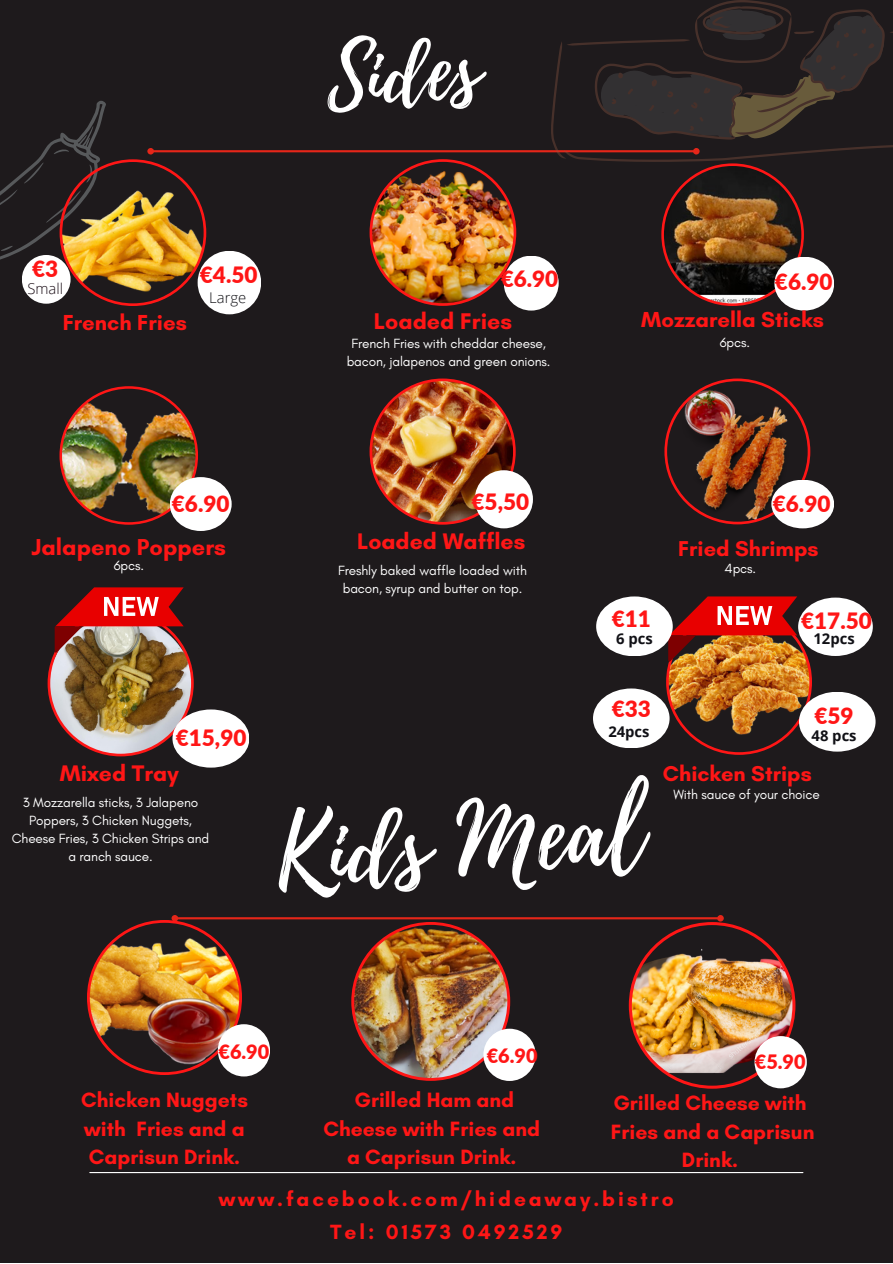
<style>
.page{position:relative;width:893px;height:1264px;background:#fff}
.page>*{position:absolute;margin:0;border:0;box-sizing:border-box;transform-origin:0 0}
.t1{font:96.9px "Playlist Script";color:#fff}
.t2{font:83.85px "Playlist Script";color:#fff}
.t3{font:700 23.4px "Glacial Indifference";color:#ff1616}
.t4{font:700 23.1px "Glacial Indifference";color:#ff1616}
.t5{font:700 22.95px "Glacial Indifference";color:#ff1616}
.t6{font:900 22.5px "Lato";color:#ff1616}
.t7{font:700 22.05px "Glacial Indifference";color:#ff1616}
.t8{font:700 21.9px "Glacial Indifference";color:#ff1616}
.t9{font:700 21.15px/28.7px "Glacial Indifference";color:#ff1616;text-align:center}
.t10{font:700 21px "Glacial Indifference";letter-spacing:.14em;color:#ff1616}
.t11{font:900 19.8px "Lato";color:#ff1616}
.t12{font:700 14.85px "Open Sans";color:#111116}
.t13{font:300 14.85px "Open Sans";color:#1b0e17}
.t14{font:300 14.85px "Open Sans";color:#111116}
.t15{font:13.5px/18px "Glacial Indifference";letter-spacing:-.01em;color:#fff;text-align:center}
</style>
<div class="page">
<div style="left:0;top:0;width:892px;height:1262px;background:#1e1a1c"></div>
<hr style="left:90px;top:1171px;width:712px;height:2px;background:#fff">
<svg style="left:707px;top:0;width:185px;height:148px"></svg>
<svg style="left:0;top:10px;width:884px;height:296px"></svg>
<img style="left:59px;top:386px;width:139px;height:138px">
<img style="left:369px;top:378px;width:146px;height:146px">
<div style="left:774px;top:257px;width:60px;height:53px;background:#fff;border-radius:50%"></div>
<div style="left:503px;top:256px;width:55px;height:54px;background:#fff;border-radius:50%"></div>
<div style="left:198px;top:251px;width:63px;height:63px;background:#fff;border-radius:50%"></div>
<img style="left:664px;top:378px;width:146px;height:146px">
<div style="left:771px;top:479px;width:63px;height:49px;background:#fff;border-radius:50%"></div>
<div style="left:475px;top:470px;width:58px;height:58px;background:#fff;border-radius:50%"></div>
<div style="left:170px;top:477px;width:62px;height:54px;background:#fff;border-radius:50%"></div>
<div style="left:754px;top:1036px;width:52px;height:52px;background:#fff;border-radius:50%"></div>
<div style="left:22px;top:255px;width:49px;height:49px;background:#fff;border-radius:50%"></div>
<img style="left:87px;top:915px;width:708px;height:173px">
<div style="left:483px;top:1028px;width:52px;height:52px;background:#fff;border-radius:50%"></div>
<div style="left:172px;top:709px;width:77px;height:58px;background:#fff;border-radius:50%"></div>
<img style="left:48px;top:587px;width:146px;height:169px">
<img style="left:666px;top:596px;width:146px;height:158px">
<div style="left:596px;top:596px;width:76px;height:60px;background:#fff;border-radius:50%"></div>
<div style="left:798px;top:597px;width:74px;height:59px;background:#fff;border-radius:50%"></div>
<div style="left:593px;top:688px;width:76px;height:60px;background:#fff;border-radius:50%"></div>
<div style="left:798px;top:691px;width:77px;height:60px;background:#fff;border-radius:50%"></div>
<p class="t6" style="left:32px;top:255px;width:28px">€3</p>
<p class="t13" style="left:27px;top:278px;width:37px">Small</p>
<p class="t2" style="left:322px;top:18px;width:156px;rotate:-4deg">Sides</p>
<p class="t6" style="left:200px;top:261px;width:59px">€4.50</p>
<p class="t6" style="left:500px;top:265px;width:59px">€6.90</p>
<p class="t6" style="left:775px;top:268px;width:59px">€6.90</p>
<p class="t14" style="left:209px;top:287px;width:39px">Large</p>
<p class="t7" style="left:63px;top:309px;width:126px">French Fries</p>
<p class="t4" style="left:374px;top:307px;width:140px">Loaded Fries</p>
<p class="t15" style="left:347px;top:334px;width:205px">French Fries with cheddar cheese, bacon, jalapenos and green onions.</p>
<p class="t7" style="left:641px;top:306px;width:184px">Mozzarella Sticks</p>
<p class="t15" style="left:719px;top:333px;width:32px">6pcs.</p>
<p class="t6" style="left:172px;top:489px;width:59px">€6.90</p>
<p class="t6" style="left:471px;top:487px;width:59px">€5,50</p>
<p class="t6" style="left:772px;top:489px;width:59px">€6.90</p>
<p class="t5" style="left:357px;top:527px;width:170px">Loaded Waffles</p>
<p class="t8" style="left:678px;top:535px;width:142px">Fried Shrimps</p>
<p class="t3" style="left:31px;top:533px;width:196px">Jalapeno Poppers</p>
<p class="t15" style="left:114px;top:556px;width:32px">6pcs.</p>
<p class="t15" style="left:724px;top:559px;width:33px">4pcs.</p>
<p class="t15" style="left:338px;top:561px;width:190px">Freshly baked waffle loaded with bacon, syrup and butter on top.</p>
<p class="t6" style="left:611px;top:604px;width:41px">€11</p>
<p class="t6" style="left:801px;top:606px;width:72px">€17.50</p>
<p class="t6" style="left:176px;top:724px;width:72px">€15,90</p>
<p class="t5" style="left:60px;top:759px;width:120px">Mixed Tray</p>
<p class="t15" style="left:12px;top:793px;width:199px">3 Mozzarella sticks, 3 Jalapeno<br>Poppers, 3 Chicken Nuggets,<br>Cheese Fries, 3 Chicken Strips and a ranch sauce.</p>
<p class="t12" style="left:616px;top:628px;width:38px">6 pcs</p>
<p class="t12" style="left:813px;top:628px;width:43px">12pcs</p>
<p class="t6" style="left:611px;top:695px;width:41px">€33</p>
<p class="t6" style="left:814px;top:702px;width:41px">€59</p>
<p class="t12" style="left:608px;top:720px;width:43px">24pcs</p>
<p class="t12" style="left:811px;top:725px;width:47px">48 pcs</p>
<p class="t1" style="left:269px;top:785px;width:372px;rotate:-4deg">Kids Meal</p>
<p class="t8" style="left:662px;top:760px;width:150px">Chicken Strips</p>
<p class="t15" style="left:673px;top:785px;width:148px">With sauce of your choice</p>
<p class="t11" style="left:218px;top:1039px;width:52px">€6.90</p>
<p class="t11" style="left:487px;top:1043px;width:52px">€6.90</p>
<p class="t11" style="left:754px;top:1049px;width:52px">€5.90</p>
<p class="t9" style="left:81px;top:1085px;width:168px;text-align:left">Chicken Nuggets with Fries and a<br>Caprisun Drink.</p>
<p class="t9" style="left:610px;top:1088px;width:205px">Grilled Cheese with<br>Fries and a Caprisun<br>Drink.</p>
<p class="t9" style="left:323px;top:1085px;width:218px">Grilled Ham and<br>Cheese with Fries and a Caprisun Drink.</p>
<p class="t10" style="left:219px;top:1186px;width:456px">www.facebook.com/hideaway.bistro</p>
<p class="t10" style="left:330px;top:1218px;width:234px">Tel: 01573 0492529</p>
</div>
